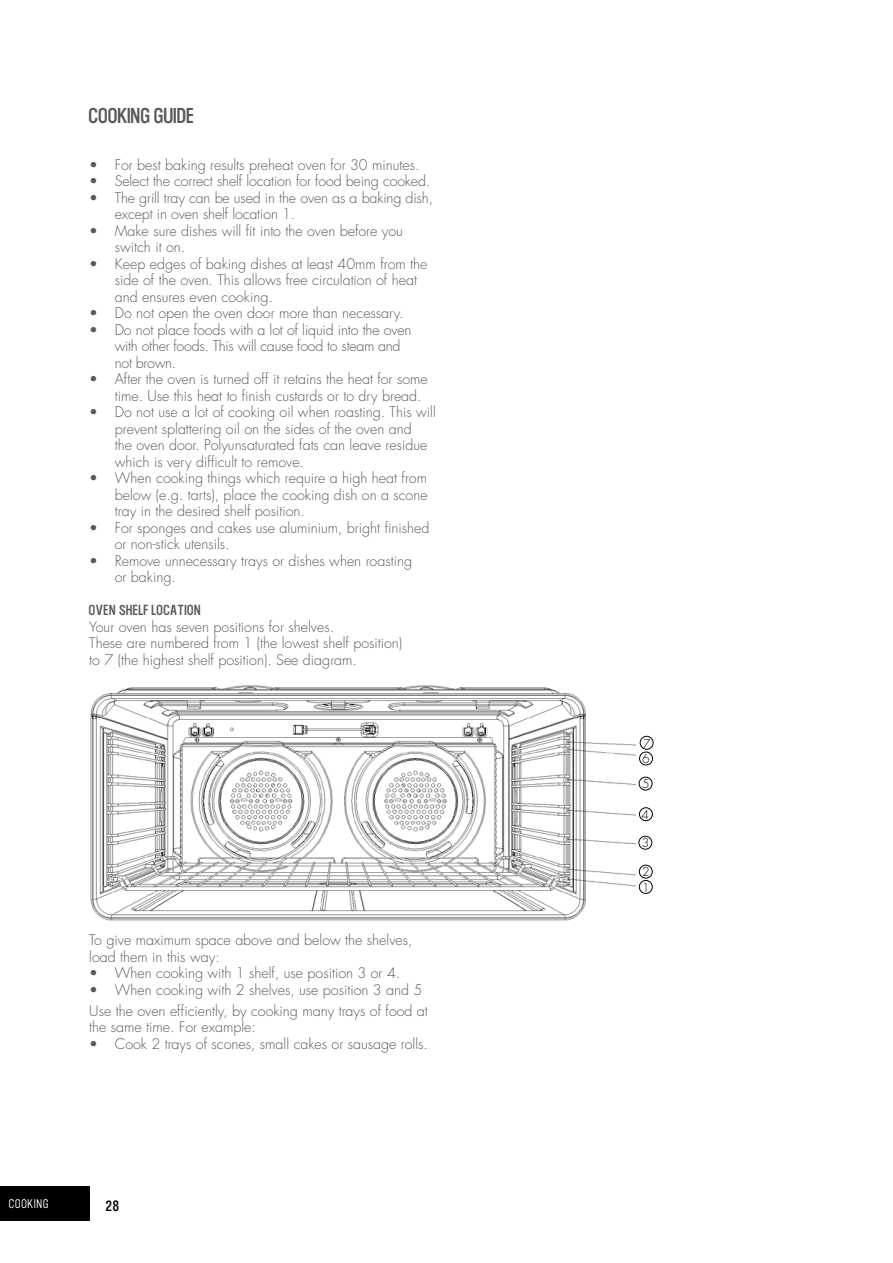
<style>
.page{position:relative;width:893px;height:1263px;background:#fff}
.page>*{position:absolute;margin:0;border:0;box-sizing:border-box;transform-origin:0 0}
.t1{font:21px "Westinghouse Gothic Bk";letter-spacing:-.025em;color:#58595b}
.t2{font:15px "Westinghouse Gothic Bk";color:#000}
.t3{font:300 14.25px/16.5px "Futura LT";color:#58595b}
.t4{font:300 14.25px/16.5px "Futura LT";letter-spacing:-.02em;color:#58595b}
.t5{font:14.25px "Westinghouse Gothic Bk";color:#58595b}
.t6{font:12px "Westinghouse Gothic Lt";letter-spacing:.015em;color:#fff}
.t7{font:300 12px/15.3px "Futura LT";color:#000}
</style>
<div class="page">
<div style="left:0;top:1186px;width:89px;height:34px;background:#000"></div>
<img style="left:90px;top:685px;width:558px;height:236px">
<div style="left:637px;top:736px;width:20px;height:163px;background:#fff"></div>
<div style="left:640px;top:736px;width:13px;height:13px;border:1px solid #000;border-radius:50%"></div>
<div style="left:639px;top:752px;width:14px;height:13px;border:1px solid #000;border-radius:50%"></div>
<div style="left:639px;top:777px;width:13px;height:13px;border:1px solid #000;border-radius:50%"></div>
<div style="left:639px;top:807px;width:14px;height:14px;border:1px solid #000;border-radius:50%"></div>
<div style="left:639px;top:836px;width:13px;height:13px;border:1px solid #000;border-radius:50%"></div>
<div style="left:639px;top:865px;width:13px;height:13px;border:1px solid #000;border-radius:50%"></div>
<div style="left:639px;top:880px;width:13px;height:14px;border:1px solid #000;border-radius:50%"></div>
<h1 class="t1" style="left:89px;top:105px;width:107px">COOKING GUIDE</h1>
<p class="t3" style="left:89px;top:157px;width:332px">• For best baking results preheat oven for 30 minutes.</p>
<p class="t3" style="left:89px;top:173px;width:342px">• Select the correct shelf location for food being cooked.</p>
<p class="t3" style="left:115px;top:190px;width:320px;text-indent:-26px">• The grill tray can be used in the oven as a baking dish, except in oven shelf location 1.</p>
<p class="t3" style="left:115px;top:223px;width:290px;text-indent:-26px">• Make sure dishes will fit into the oven before you switch it on.</p>
<p class="t3" style="left:115px;top:256px;width:314px;text-indent:-26px">• Keep edges of baking dishes at least 40mm from the side of the oven. This allows free circulation of heat and ensures even cooking.</p>
<p class="t3" style="left:89px;top:305px;width:316px">• Do not open the oven door more than necessary.</p>
<p class="t4" style="left:115px;top:322px;width:298px;text-indent:-26px">• Do not place foods with a lot of liquid into the oven with other foods. This will cause food to steam and not brown.</p>
<p class="t3" style="left:115px;top:371px;width:314px;text-indent:-26px">• After the oven is turned off it retains the heat for some time. Use this heat to finish custards or to dry bread.</p>
<p class="t3" style="left:115px;top:404px;width:323px;text-indent:-26px">• Do not use a lot of cooking oil when roasting. This will prevent splattering oil on the sides of the oven and<br>the oven door. Polyunsaturated fats can leave residue which is very difficult to remove.</p>
<p class="t3" style="left:115px;top:470px;width:314px;text-align:justify;text-indent:-26px">• When cooking things which require a high heat from below (e.g. tarts), place the cooking dish on a scone tray in the desired shelf position.</p>
<p class="t3" style="left:115px;top:520px;width:316px;text-indent:-26px">• For sponges and cakes use aluminium, bright finished or non-stick utensils.</p>
<p class="t3" style="left:115px;top:553px;width:299px;text-indent:-26px">• Remove unnecessary trays or dishes when roasting or baking.</p>
<p class="t5" style="left:89px;top:603px;width:114px">OVEN SHELF LOCATION</p>
<p class="t3" style="left:89px;top:619px;width:315px">Your oven has seven positions for shelves.<br>These are numbered from 1 (the lowest shelf position) to 7 (the highest shelf position). See diagram.</p>
<p class="t3" style="left:89px;top:932px;width:325px">To give maximum space above and below the shelves, load them in this way:</p>
<p class="t3" style="left:89px;top:965px;width:312px">• When cooking with 1 shelf, use position 3 or 4.</p>
<p class="t3" style="left:89px;top:980px;width:340px;line-height:21px">• When cooking with 2 shelves, use position 3 and 5<br>Use the oven efficiently, by cooking many trays of food at</p>
<p class="t3" style="left:89px;top:1019px;width:168px">the same time. For example:</p>
<p class="t3" style="left:89px;top:1036px;width:340px">• Cook 2 trays of scones, small cakes or sausage rolls.</p>
<p class="t6" style="left:9px;top:1197px;width:42px">COOKING</p>
<p class="t2" style="left:106px;top:1198px;width:15px">28</p>
<p class="t7" style="left:642px;top:736px;width:10px">7<br>6</p>
<p class="t7" style="left:642px;top:777px;width:9px">5</p>
<p class="t7" style="left:641px;top:807px;width:9px">4</p>
<p class="t7" style="left:642px;top:836px;width:9px">3</p>
<p class="t7" style="left:642px;top:864px;width:9px;line-height:15.8px">2<br>1</p>
</div>
